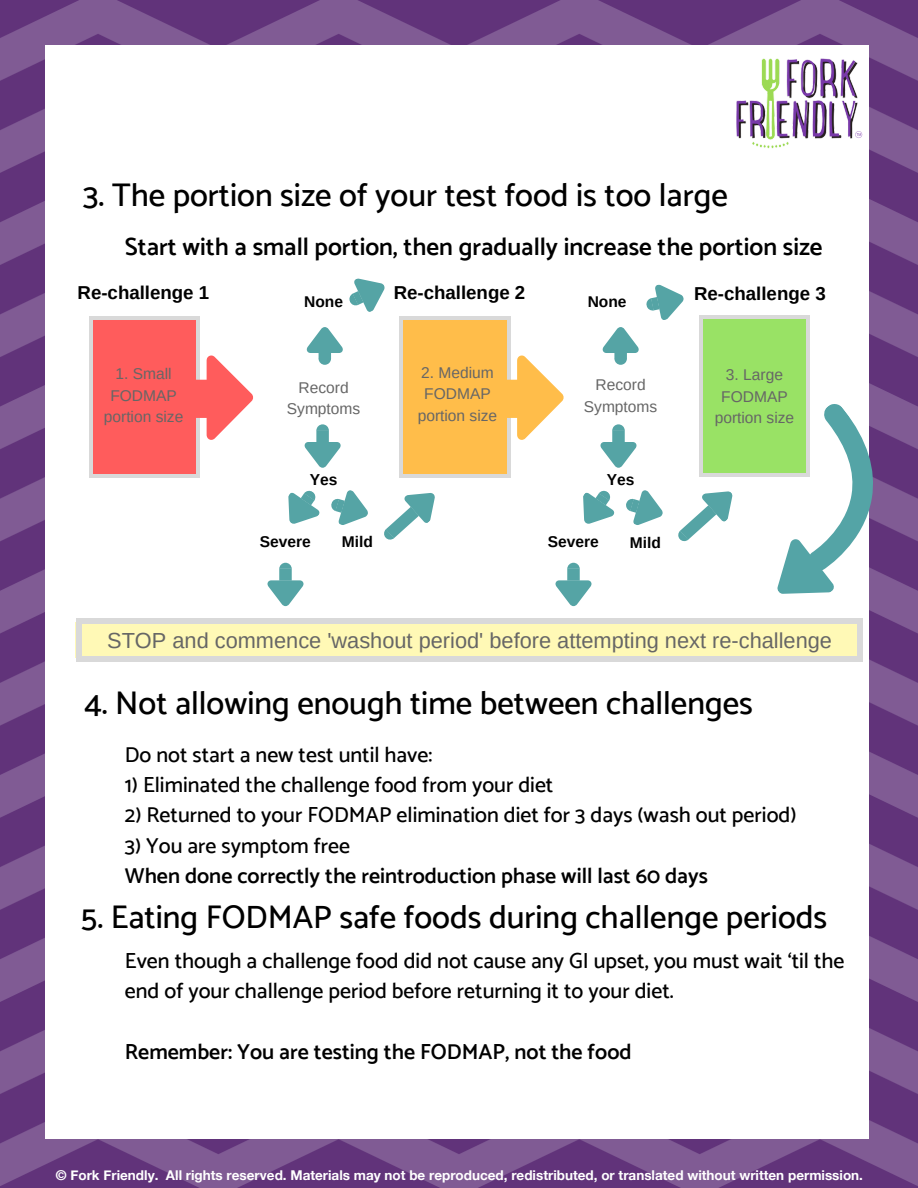
<style>
.page{position:relative;width:918px;height:1188px;background:#fff}
.page>*{position:absolute;margin:0;border:0;box-sizing:border-box;transform-origin:0 0}
.t1{font:500 32.7px "Catamaran";color:#000}
.t2{font:600 24.9px "Catamaran";color:#000}
.t3{font:500 21.75px/30.3px "Catamaran";color:#000}
.t4{font:600 21.75px "Catamaran";color:#000}
.t5{font:21.75px "Arimo";color:#666}
.t6{font:700 18.75px "Arimo";color:#000}
.t7{font:15.6px/21.3px "Arimo";color:#666;text-align:center}
.t8{font:700 15.6px "Arimo";color:#000}
.t9{font:700 13.5px "Helvetica Neue";color:#fff}
</style>
<div class="page">
<img style="left:0;top:0;width:918px;height:1188px">
<div style="left:45px;top:45px;width:823px;height:1093px;background:#fff"></div>
<img style="left:723px;top:28px;width:145px;height:121px">
<div style="left:90px;top:316px;width:109px;height:162px;background:#ff5c5c"></div>
<hr style="left:89px;top:319px;width:3px;height:156px;background:#d9d9d9">
<hr style="left:197px;top:319px;width:3px;height:156px;background:#d9d9d9">
<hr style="left:92px;top:475px;width:105px;height:3px;background:#d9d9d9">
<hr style="left:92px;top:316px;width:105px;height:4px;background:#d9d9d9">
<svg style="left:196px;top:356px;width:57px;height:84px"></svg>
<div style="left:401px;top:316px;width:108px;height:162px;background:#ffbd4a"></div>
<svg style="left:507px;top:475px;width:4px;height:3px"></svg>
<hr style="left:400px;top:319px;width:3px;height:156px;background:#d9d9d9">
<hr style="left:507px;top:319px;width:4px;height:156px;background:#d9d9d9">
<hr style="left:403px;top:475px;width:104px;height:3px;background:#d9d9d9">
<svg style="left:507px;top:316px;width:4px;height:3px"></svg>
<hr style="left:403px;top:316px;width:104px;height:4px;background:#d9d9d9">
<svg style="left:507px;top:356px;width:57px;height:84px"></svg>
<div style="left:700px;top:315px;width:109px;height:162px;background:#99e265"></div>
<hr style="left:699px;top:318px;width:3px;height:156px;background:#d9d9d9">
<hr style="left:806px;top:318px;width:4px;height:156px;background:#d9d9d9">
<hr style="left:702px;top:315px;width:105px;height:4px;background:#d9d9d9">
<svg style="left:305px;top:424px;width:36px;height:44px"></svg>
<svg style="left:307px;top:327px;width:36px;height:38px"></svg>
<svg style="left:349px;top:278px;width:36px;height:34px"></svg>
<svg style="left:646px;top:284px;width:38px;height:36px"></svg>
<svg style="left:601px;top:424px;width:36px;height:44px"></svg>
<svg style="left:603px;top:327px;width:35px;height:38px"></svg>
<svg style="left:331px;top:490px;width:37px;height:35px"></svg>
<svg style="left:288px;top:490px;width:32px;height:34px"></svg>
<svg style="left:626px;top:490px;width:37px;height:35px"></svg>
<svg style="left:583px;top:490px;width:32px;height:34px"></svg>
<svg style="left:384px;top:475px;width:51px;height:65px"></svg>
<svg style="left:678px;top:473px;width:29px;height:69px"></svg>
<svg style="left:268px;top:563px;width:36px;height:43px"></svg>
<svg style="left:556px;top:563px;width:36px;height:43px"></svg>
<svg style="left:707px;top:400px;width:211px;height:217px"></svg>
<div style="left:75px;top:623px;width:788px;height:35px;background:#fff9b6"></div>
<svg style="left:857px;top:657px;width:5px;height:5px"></svg>
<div style="left:76px;top:623px;width:6px;height:34px;background:#d9d9d9"></div>
<svg style="left:76px;top:657px;width:5px;height:5px"></svg>
<div style="left:857px;top:623px;width:5px;height:34px;background:#d9d9d9"></div>
<div style="left:81px;top:657px;width:776px;height:5px;background:#d9d9d9"></div>
<svg style="left:857px;top:618px;width:5px;height:5px"></svg>
<svg style="left:76px;top:618px;width:5px;height:5px"></svg>
<div style="left:81px;top:618px;width:776px;height:6px;background:#d9d9d9"></div>
<h1 class="t1" style="left:83px;top:175px;width:646px">3. The portion size of your test food is too large</h1>
<p class="t2" style="left:125px;top:232px;width:699px">Start with a small portion, then gradually increase the portion size</p>
<p class="t6" style="left:78px;top:282px;width:133px">Re-challenge 1</p>
<p class="t6" style="left:394px;top:282px;width:133px">Re-challenge 2</p>
<p class="t6" style="left:694px;top:283px;width:133px">Re-challenge 3</p>
<p class="t8" style="left:304px;top:293px;width:40px">None</p>
<p class="t8" style="left:588px;top:293px;width:40px">None</p>
<p class="t7" style="left:104px;top:363px;width:81px">1. Small<br>FODMAP portion size</p>
<p class="t7" style="left:418px;top:362px;width:81px">2. Medium<br>FODMAP portion size</p>
<p class="t7" style="left:715px;top:364px;width:81px">3. Large<br>FODMAP portion size</p>
<p class="t7" style="left:287px;top:377px;width:75px">Record<br>Symptoms</p>
<p class="t7" style="left:584px;top:374px;width:75px">Record<br>Symptoms</p>
<p class="t8" style="left:310px;top:471px;width:29px">Yes</p>
<p class="t8" style="left:607px;top:471px;width:29px">Yes</p>
<p class="t8" style="left:260px;top:533px;width:53px">Severe</p>
<p class="t8" style="left:342px;top:533px;width:33px">Mild</p>
<p class="t8" style="left:548px;top:533px;width:53px">Severe</p>
<p class="t8" style="left:630px;top:534px;width:33px">Mild</p>
<p class="t5" style="left:107px;top:628px;width:726px">STOP and commence 'washout period' before attempting next re-challenge</p>
<h1 class="t1" style="left:84px;top:684px;width:670px">4. Not allowing enough time between challenges</h1>
<p class="t3" style="left:125px;top:739px;width:309px">Do not start a new test until have:</p>
<p class="t3" style="left:125px;top:769px;width:430px">1) Eliminated the challenge food from your diet</p>
<p class="t3" style="left:125px;top:800px;width:673px">2) Returned to your FODMAP elimination diet for 3 days (wash out period)</p>
<p class="t3" style="left:125px;top:830px;width:227px">3) You are symptom free</p>
<p class="t4" style="left:125px;top:863px;width:585px">When done correctly the reintroduction phase will last 60 days</p>
<h1 class="t1" style="left:81px;top:898px;width:748px">5. Eating FODMAP safe foods during challenge periods</h1>
<p class="t3" style="left:125px;top:945px;width:721px">Even though a challenge food did not cause any GI upset, you must wait ‘til the end of your challenge period before returning it to your diet.</p>
<p class="t4" style="left:125px;top:1038px;width:508px">Remember: You are testing the FODMAP, not the food</p>
<p class="t9" style="left:56px;top:1164px;width:809px">© Fork Friendly. All rights reserved. Materials may not be reproduced, redistributed, or translated without written permission.</p>
</div>
